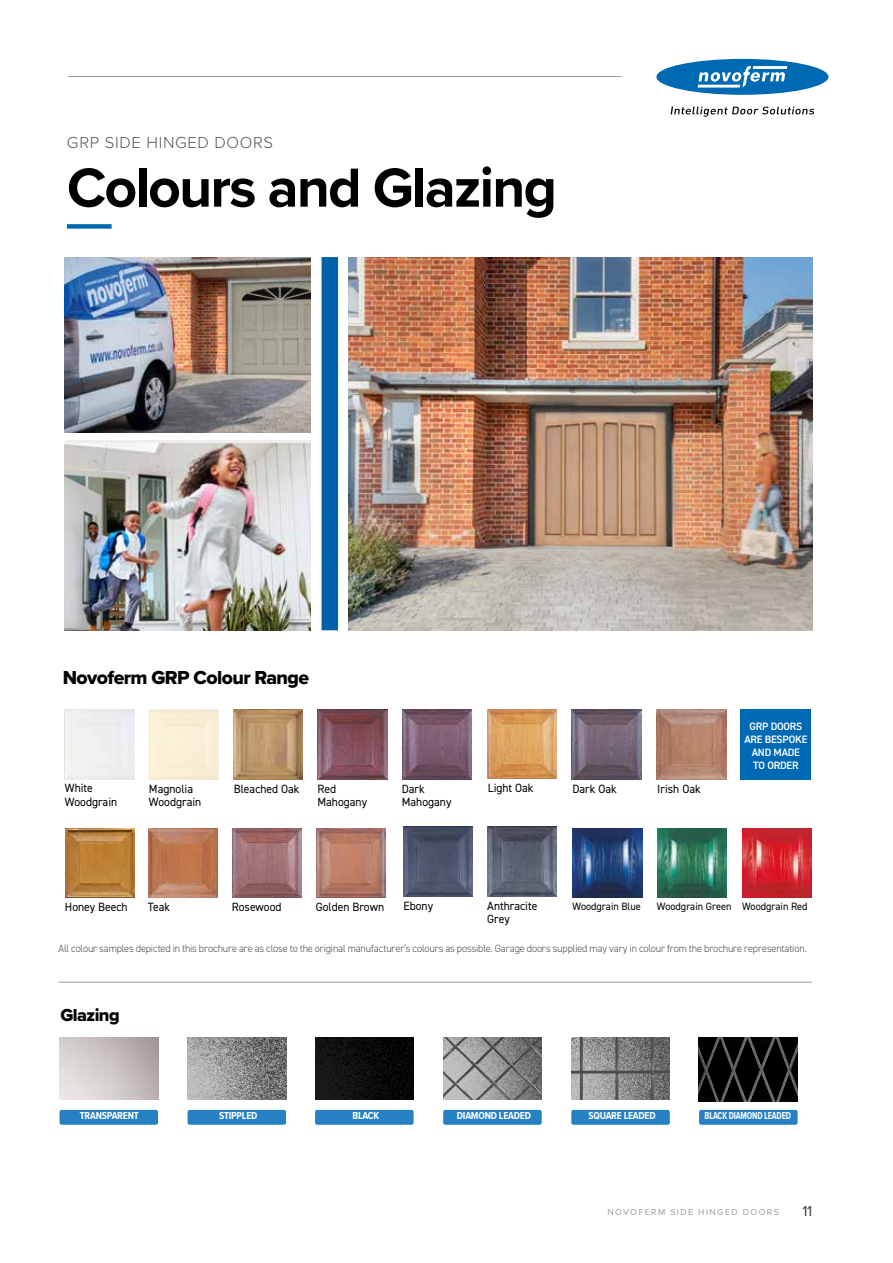
<style>
.page{position:relative;width:893px;height:1263px;background:#fff}
.page>*{position:absolute;margin:0;border:0;box-sizing:border-box;transform-origin:0 0}
.t1{font:700 57px "Proxima Nova";letter-spacing:-.03em;color:#000}
.t2{font:19.5px "Proxima Nova Extrabld";letter-spacing:-.03em;color:#000}
.t3{font:18px "Proxima Nova Extrabld";letter-spacing:-.03em;color:#000}
.t4{font:300 16.5px "Proxima Nova";letter-spacing:.04em;color:#575756}
.t5{font:15px "Proxima Nova";color:#3c3c3b}
.t6{font:12px/13.5px "DIN2014";color:#000}
.t7{font:600 10.8px/12.9px "DIN2014";letter-spacing:-.02em;color:#fff;text-align:center}
.t8{font:10.65px "DIN2014";color:#000}
.t9{font:300 10.5px "DIN2014";letter-spacing:-.015em;color:#514b47}
.t10{font:700 10.5px "Proxima Nova Cond";letter-spacing:-.02em;color:#fff}
.t11{font:700 10.5px "Proxima Nova Cond";letter-spacing:-.02em;color:#fff;scale:.84 1}
.t12{font:9px "Proxima Nova";letter-spacing:.15em;color:#9d9d9c}
</style>
<div class="page">
<img style="left:443px;top:1038px;width:99px;height:61px">
<img style="left:188px;top:1038px;width:98px;height:61px">
<img style="left:571px;top:1038px;width:99px;height:61px">
<img style="left:315px;top:1038px;width:99px;height:61px">
<div style="left:60px;top:1110px;width:98px;height:15px;background:#2581c4;border-radius:2px"></div>
<div style="left:188px;top:1110px;width:98px;height:15px;background:#2581c4;border-radius:2px"></div>
<div style="left:315px;top:1110px;width:99px;height:15px;background:#2581c4;border-radius:2px"></div>
<div style="left:443px;top:1110px;width:99px;height:15px;background:#2581c4;border-radius:2px"></div>
<div style="left:571px;top:1110px;width:99px;height:15px;background:#2581c4;border-radius:2px"></div>
<div style="left:699px;top:1110px;width:99px;height:15px;background:#2581c4;border-radius:2px"></div>
<img style="left:698px;top:1038px;width:100px;height:63px">
<div style="left:67px;top:224px;width:45px;height:5px;background:#0069b4"></div>
<svg style="left:671px;top:107px;width:143px;height:10px"></svg>
<svg style="left:656px;top:59px;width:172px;height:36px"></svg>
<hr style="left:68px;top:76px;width:553px;height:1px;background:#9d9d9c">
<hr style="left:58px;top:982px;width:754px;height:1px;background:#9d9d9c">
<div style="left:322px;top:257px;width:16px;height:373px;background:#0061ad"></div>
<div style="left:65px;top:440px;width:245px;height:190px;background:linear-gradient(to right,#ededed,#ededed)"></div>
<img style="left:65px;top:444px;width:245px;height:186px">
<img style="left:349px;top:257px;width:463px;height:373px">
<img style="left:65px;top:257px;width:245px;height:175px">
<img style="left:572px;top:710px;width:69px;height:69px">
<img style="left:318px;top:710px;width:69px;height:69px">
<img style="left:402px;top:710px;width:70px;height:69px">
<img style="left:403px;top:827px;width:70px;height:69px">
<img style="left:232px;top:828px;width:70px;height:70px">
<img style="left:65px;top:828px;width:70px;height:69px">
<img style="left:148px;top:828px;width:70px;height:70px">
<img style="left:573px;top:828px;width:69px;height:69px">
<img style="left:658px;top:828px;width:69px;height:69px">
<img style="left:742px;top:828px;width:69px;height:69px">
<img style="left:233px;top:710px;width:70px;height:69px">
<img style="left:488px;top:710px;width:69px;height:69px">
<img style="left:657px;top:710px;width:69px;height:69px">
<svg style="left:316px;top:828px;width:70px;height:70px"></svg>
<img style="left:316px;top:828px;width:69px;height:69px">
<img style="left:487px;top:827px;width:70px;height:69px">
<div style="left:740px;top:709px;width:71px;height:71px;background:#0069b4"></div>
<h3 class="t4" style="left:67px;top:136px;width:208px">GRP SIDE HINGED DOORS</h3>
<h1 class="t1" style="left:67px;top:164px;width:491px">Colours and Glazing</h1>
<h2 class="t2" style="left:63px;top:669px;width:248px">Novoferm GRP Colour Range</h2>
<p class="t6" style="left:149px;top:782px;width:54px">Magnolia<br>Woodgrain</p>
<p class="t6" style="left:234px;top:782px;width:67px">Bleached Oak</p>
<p class="t6" style="left:488px;top:782px;width:47px">Light Oak</p>
<p class="t6" style="left:657px;top:782px;width:45px">Irish Oak</p>
<p class="t6" style="left:65px;top:782px;width:54px">White<br>Woodgrain</p>
<p class="t6" style="left:572px;top:782px;width:46px">Dark Oak</p>
<p class="t6" style="left:317px;top:782px;width:51px">Red<br>Mahogany</p>
<p class="t6" style="left:402px;top:782px;width:51px">Dark<br>Mahogany</p>
<p class="t7" style="left:744px;top:720px;width:65px">GRP DOORS<br>ARE BESPOKE<br>AND MADE<br>TO ORDER</p>
<p class="t6" style="left:65px;top:900px;width:64px">Honey Beech</p>
<p class="t6" style="left:148px;top:900px;width:24px">Teak</p>
<p class="t6" style="left:232px;top:900px;width:51px">Rosewood</p>
<p class="t6" style="left:403px;top:899px;width:31px">Ebony</p>
<p class="t8" style="left:572px;top:901px;width:70px">Woodgrain Blue</p>
<p class="t8" style="left:657px;top:901px;width:152px">Woodgrain Green Woodgrain Red</p>
<p class="t6" style="left:316px;top:900px;width:70px">Golden Brown</p>
<p class="t6" style="left:487px;top:899px;width:52px">Anthracite<br>Grey</p>
<p class="t9" style="left:58px;top:943px;width:750px">All colour samples depicted in this brochure are as close to the original manufacturer’s colours as possible. Garage doors supplied may vary in colour from the brochure representation.</p>
<h3 class="t3" style="left:60px;top:1008px;width:61px">Glazing</h3>
<p class="t10" style="left:80px;top:1111px;width:61px">TRANSPARENT</p>
<p class="t10" style="left:219px;top:1111px;width:40px">STIPPLED</p>
<p class="t10" style="left:352px;top:1111px;width:28px">BLACK</p>
<p class="t10" style="left:457px;top:1111px;width:76px">DIAMOND LEADED</p>
<p class="t10" style="left:588px;top:1111px;width:69px">SQUARE LEADED</p>
<p class="t11" style="left:705px;top:1111px;width:104px">BLACK DIAMOND LEADED</p>
<p class="t12" style="left:607px;top:1208px;width:173px">NOVOFERM SIDE HINGED DOORS</p>
<h3 class="t5" style="left:802px;top:1205px;width:11px">11</h3>
</div>
